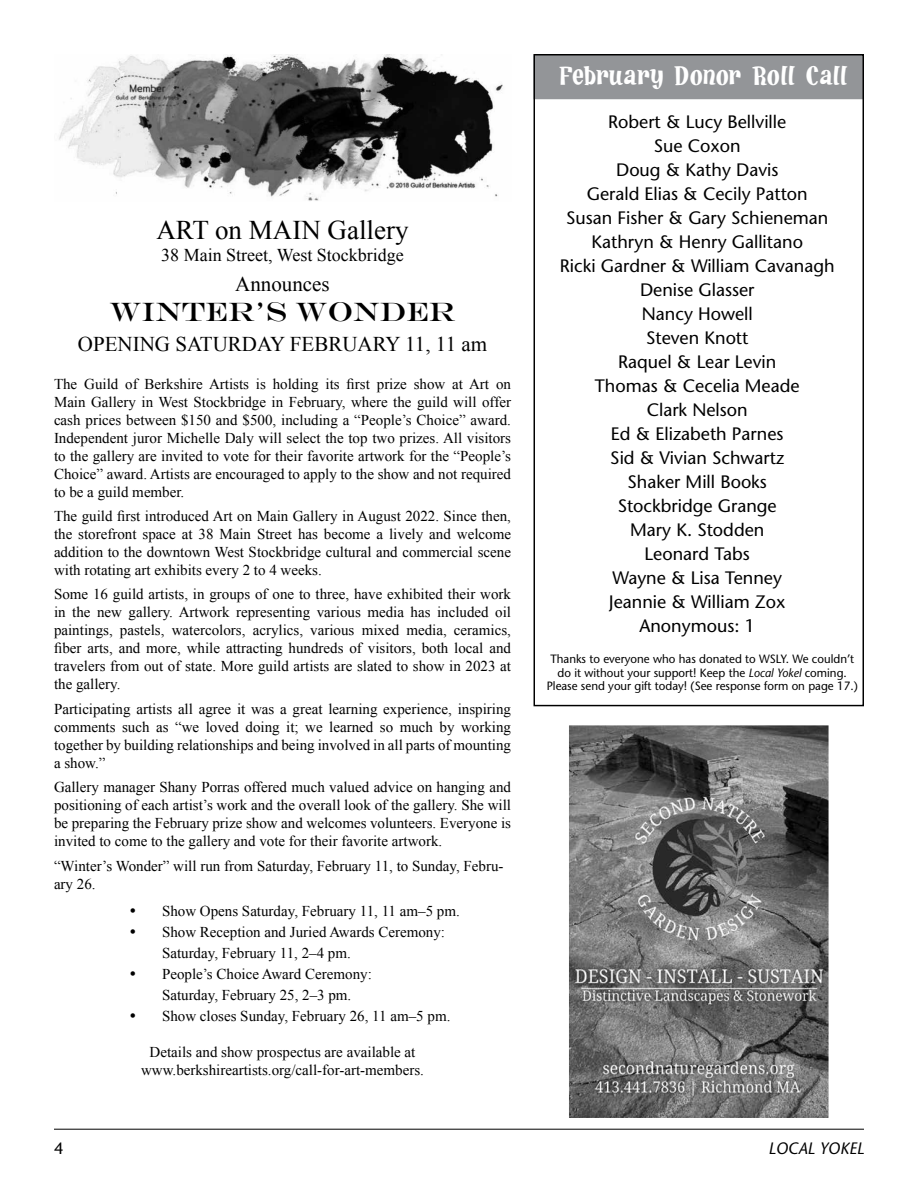
<style>
.page{position:relative;width:918px;height:1188px;background:#fff}
.page>*{position:absolute;margin:0;border:0;box-sizing:border-box;transform-origin:0 0}
.t1{font:28.5px "Hot Fudge BV";letter-spacing:.01em;color:#fff}
.t2{font:27px "Times New Roman";color:#000}
.t3{font:27px "Engravers";color:#000}
.t4{font:21px "Times New Roman";color:#000}
.t5{font:18px/24px "Stone Sans";color:#000;text-align:center}
.t6{font:18px "Times New Roman";color:#000}
.t7{font:italic 16.5px "Stone Sans";color:#000}
.t8{font:16.5px "Stone Sans";color:#000}
.t9{font:15px/18px "Times New Roman";color:#000;text-align:justify}
.t10{font:12px/13.5px "Stone Sans";color:#000;text-align:center;scale:.96 1}
.s1{font-style:italic}
</style>
<div class="page">
<hr style="left:54px;top:1129px;width:810px;height:1px;background:#000">
<img style="left:59px;top:54px;width:444px;height:147px">
<div style="left:534px;top:54px;width:330px;height:45px;background:#939598"></div>
<img style="left:569px;top:725px;width:260px;height:393px">
<h2 class="t2" style="left:156px;top:212px;width:254px">ART on MAIN Gallery</h2>
<p class="t6" style="left:161px;top:243px;width:244px">38 Main Street, West Stockbridge</p>
<h3 class="t4" style="left:235px;top:270px;width:96px">Announces</h3>
<h2 class="t3" style="left:109px;top:295px;width:348px">WINTER’S WONDER</h2>
<h3 class="t4" style="left:78px;top:330px;width:411px">OPENING SATURDAY FEBRUARY 11, 11 am</h3>
<p class="t9" style="left:54px;top:374px;width:459px">The Guild of Berkshire Artists is holding its first prize show at Art on Main Gallery in West Stockbridge in February, where the guild will offer cash prices between $150 and $500, including a “People’s Choice” award.<br>Independent juror Michelle Daly will select the top two prizes. All visitors to the gallery are invited to vote for their favorite artwork for the “People’s Choice” award. Artists are encouraged to apply to the show and not required to be a guild member.</p>
<p class="t9" style="left:54px;top:507px;width:459px">The guild first introduced Art on Main Gallery in August 2022. Since then, the storefront space at 38 Main Street has become a lively and welcome addition to the downtown West Stockbridge cultural and commercial scene with rotating art exhibits every 2 to 4 weeks.</p>
<p class="t9" style="left:54px;top:585px;width:459px">Some 16 guild artists, in groups of one to three, have exhibited their work in the new gallery. Artwork representing various media has included oil paintings, pastels, watercolors, acrylics, various mixed media, ceramics, fiber arts, and more, while attracting hundreds of visitors, both local and travelers from out of state. More guild artists are slated to show in 2023 at the gallery.</p>
<p class="t9" style="left:54px;top:700px;width:459px">Participating artists all agree it was a great learning experience, inspiring comments such as “we loved doing it; we learned so much by working together by building relationships and being involved in all parts of mounting a show.”</p>
<p class="t9" style="left:54px;top:778px;width:459px">Gallery manager Shany Porras offered much valued advice on hanging and positioning of each artist’s work and the overall look of the gallery. She will be preparing the February prize show and welcomes volunteers. Everyone is invited to come to the gallery and vote for their favorite artwork.</p>
<p class="t9" style="left:54px;top:857px;width:451px">“Winter’s Wonder” will run from Saturday, February 11, to Sunday, Febru&shy;ary 26.</p>
<p class="t9" style="left:130px;top:902px;width:332px">• Show Opens Saturday, February 11, 11 am–5 pm.</p>
<p class="t9" style="left:162px;top:922px;width:285px;line-height:21px;text-indent:-32px">• Show Reception and Juried Awards Ceremony:<br>Saturday, February 11, 2–4 pm.</p>
<p class="t9" style="left:162px;top:964px;width:211px;line-height:21px;text-indent:-32px">• People’s Choice Award Ceremony:<br>Saturday, February 25, 2–3 pm.</p>
<p class="t9" style="left:130px;top:1007px;width:322px">• Show closes Sunday, February 26, 11 am–5 pm.</p>
<p class="t9" style="left:141px;top:1043px;width:284px;text-align:center">Details and show prospectus are available at www.berkshireartists.org/call-for-art-members.</p>
<h1 class="t1" style="left:559px;top:62px;width:290px">February Donor Roll Call</h1>
<p class="t5" style="left:560px;top:110px;width:276px">Robert &amp; Lucy Bellville<br>Sue Coxon<br>Doug &amp; Kathy Davis<br>Gerald Elias &amp; Cecily Patton<br>Susan Fisher &amp; Gary Schieneman<br>Kathryn &amp; Henry Gallitano<br>Ricki Gardner &amp; William Cavanagh<br>Denise Glasser<br>Nancy Howell<br>Steven Knott<br>Raquel &amp; Lear Levin<br>Thomas &amp; Cecelia Meade<br>Clark Nelson<br>Ed &amp; Elizabeth Parnes<br>Sid &amp; Vivian Schwartz<br>Shaker Mill Books<br>Stockbridge Grange<br>Mary K. Stodden<br>Leonard Tabs<br>Wayne &amp; Lisa Tenney<br>Jeannie &amp; William Zox<br>Anonymous: 1</p>
<p class="t10" style="left:547px;top:652px;width:325px">Thanks to everyone who has donated to WSLY. We couldn’t do it without your support! Keep the <span class="s1">Local Yokel</span> coming.<br>Please send your gift today! (See response form on page 17.)</p>
<p class="t8" style="left:54px;top:1138px;width:11px">4</p>
<p class="t7" style="left:768px;top:1138px;width:97px">LOCAL YOKEL</p>
</div>
